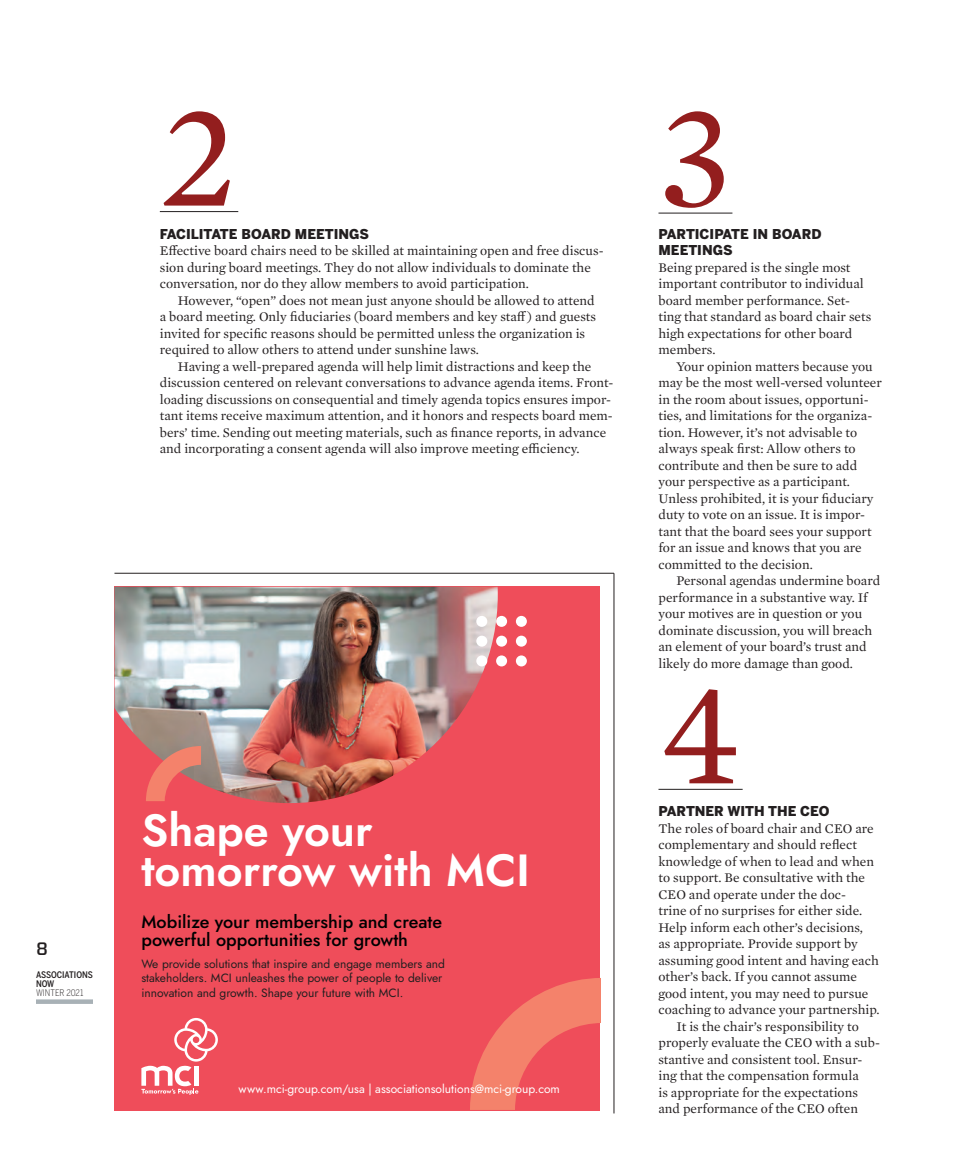
<style>
.page{position:relative;width:972px;height:1175px;background:#fff}
.page>*{position:absolute;margin:0;border:0;box-sizing:border-box;transform-origin:0 0}
.sub{font:150px "Mercury Text G1";color:#931e1e}
.t1{font:600 45px/40.7px "Jost";color:#fff}
.t2{font:500 18px/17.5px "Jost";color:#000001}
.t3{font:500 18px "Forza";color:#231f20}
.Body_Ind{font:13.5px/16.5px "Mercury Text G1";color:#231f20}
.Body_Text-No_Ind_9_p{font:13.5px/16.5px "Mercury Text G1";color:#231f20}
.sub-2{font:900 13.5px/16.5px "Benton Sans";color:#231f20}
.t4{font:12px/14.4px "Jost";color:#231f20}
.t5{font:12px "Jost";color:#fff}
.t6{font:500 9px/9px "Benton Sans Cond";color:#231f20}
.t7{font:300 9px "Benton Sans Cond";color:#231f20}
</style>
<div class="page">
<svg style="left:36px;top:999px;width:57px;height:4px"></svg>
<hr style="left:658px;top:213px;width:74px;height:1px;background:#231f20">
<hr style="left:658px;top:789px;width:85px;height:1px;background:#231f20">
<div style="left:114px;top:586px;width:486px;height:524px;background:#ef4d5a"></div>
<svg style="left:470px;top:978px;width:130px;height:132px"></svg>
<img style="left:114px;top:586px;width:384px;height:217px">
<svg style="left:146px;top:746px;width:55px;height:55px"></svg>
<div style="left:476px;top:655px;width:11px;height:11px;background:#fff;border-radius:50%"></div>
<div style="left:476px;top:616px;width:11px;height:11px;background:#fff;border-radius:50%"></div>
<div style="left:476px;top:635px;width:11px;height:11px;background:#fff;border-radius:50%"></div>
<div style="left:496px;top:655px;width:11px;height:11px;background:#fff;border-radius:50%"></div>
<div style="left:496px;top:616px;width:11px;height:11px;background:#fff;border-radius:50%"></div>
<div style="left:496px;top:635px;width:11px;height:11px;background:#fff;border-radius:50%"></div>
<div style="left:516px;top:655px;width:11px;height:11px;background:#fff;border-radius:50%"></div>
<div style="left:516px;top:616px;width:11px;height:11px;background:#fff;border-radius:50%"></div>
<div style="left:516px;top:635px;width:11px;height:11px;background:#fff;border-radius:50%"></div>
<svg style="left:141px;top:1018px;width:77px;height:77px"></svg>
<hr style="left:114px;top:573px;width:500px;height:1px;background:#231f20">
<hr style="left:614px;top:573px;width:1px;height:540px;background:#231f20">
<hr style="left:160px;top:211px;width:78px;height:1px;background:#231f20">
<h3 class="t3" style="left:36px;top:937px;width:13px">8</h3>
<p class="t6" style="left:36px;top:970px;width:58px">ASSOCIATIONS<br>NOW</p>
<p class="t7" style="left:36px;top:987px;width:49px">WINTER 2021</p>
<p class="sub" style="left:160px;top:48px;width:80px">2</p>
<p class="sub-2" style="left:160px;top:225px;width:211px">FACILITATE BOARD MEETINGS</p>
<p class="Body_Text-No_Ind_9_p" style="left:160px;top:242px;width:445px">Effective board chairs need to be skilled at maintaining open and free discus&shy;sion during board meetings. They do not allow individuals to dominate the conversation, nor do they allow members to avoid participation.</p>
<p class="Body_Ind" style="left:160px;top:291px;width:438px;text-indent:18px">However, “open” does not mean just anyone should be allowed to attend a board meeting. Only fiduciaries (board members and key staff) and guests invited for specific reasons should be permitted unless the organization is required to allow others to attend under sunshine laws.</p>
<p class="Body_Ind" style="left:160px;top:357px;width:455px;text-indent:18px">Having a well-prepared agenda will help limit distractions and keep the discussion centered on relevant conversations to advance agenda items. Front&shy;loading discussions on consequential and timely agenda topics ensures impor&shy;tant items receive maximum attention, and it honors and respects board mem&shy;bers’ time. Sending out meeting materials, such as finance reports, in advance and incorporating a consent agenda will also improve meeting efficiency.</p>
<p class="t1" style="left:141px;top:810px;width:390px">Shape your tomorrow with MCI</p>
<p class="t2" style="left:141px;top:913px;width:302px">Mobilize your membership and create powerful opportunities for growth</p>
<p class="t4" style="left:141px;top:956px;width:305px">We provide solutions that inspire and engage members and stakeholders. MCI unleashes the power of people to deliver innovation and growth. Shape your future with MCI.</p>
<p class="t5" style="left:239px;top:1080px;width:323px">www.mci-group.com/usa | associationsolutions@mci-group.com</p>
<p class="sub" style="left:658px;top:48px;width:75px">3</p>
<p class="sub-2" style="left:658px;top:225px;width:165px">PARTICIPATE IN BOARD<br>MEETINGS</p>
<p class="Body_Text-No_Ind_9_p" style="left:658px;top:258px;width:214px">Being prepared is the single most important contributor to individual board member performance. Set&shy;ting that standard as board chair sets high expectations for other board members.</p>
<p class="Body_Ind" style="left:658px;top:357px;width:225px;text-indent:18px">Your opinion matters because you may be the most well-versed volunteer in the room about issues, opportuni&shy;ties, and limitations for the organiza&shy;tion. However, it’s not advisable to always speak first: Allow others to contribute and then be sure to add your perspective as a participant.<br>Unless prohibited, it is your fiduciary duty to vote on an issue. It is impor&shy;tant that the board sees your support for an issue and knows that you are committed to the decision.</p>
<p class="Body_Ind" style="left:658px;top:571px;width:223px;text-indent:18px">Personal agendas undermine board performance in a substantive way. If your motives are in question or you dominate discussion, you will breach an element of your board’s trust and likely do more damage than good.</p>
<p class="sub" style="left:658px;top:625px;width:86px">4</p>
<p class="sub-2" style="left:658px;top:803px;width:172px">PARTNER WITH THE CEO</p>
<p class="Body_Text-No_Ind_9_p" style="left:658px;top:819px;width:223px">The roles of board chair and CEO are complementary and should reflect knowledge of when to lead and when to support. Be consultative with the CEO and operate under the doc-<br>trine of no surprises for either side.<br>Help inform each other’s decisions,<br>as appropriate. Provide support by assuming good intent and having each other’s back. If you cannot assume good intent, you may need to pursue coaching to advance your partnership.</p>
<p class="Body_Ind" style="left:658px;top:1017px;width:223px;text-indent:18px">It is the chair’s responsibility to properly evaluate the CEO with a sub&shy;stantive and consistent tool. Ensur&shy;ing that the compensation formula<br>is appropriate for the expectations and performance of the CEO often</p>
</div>
